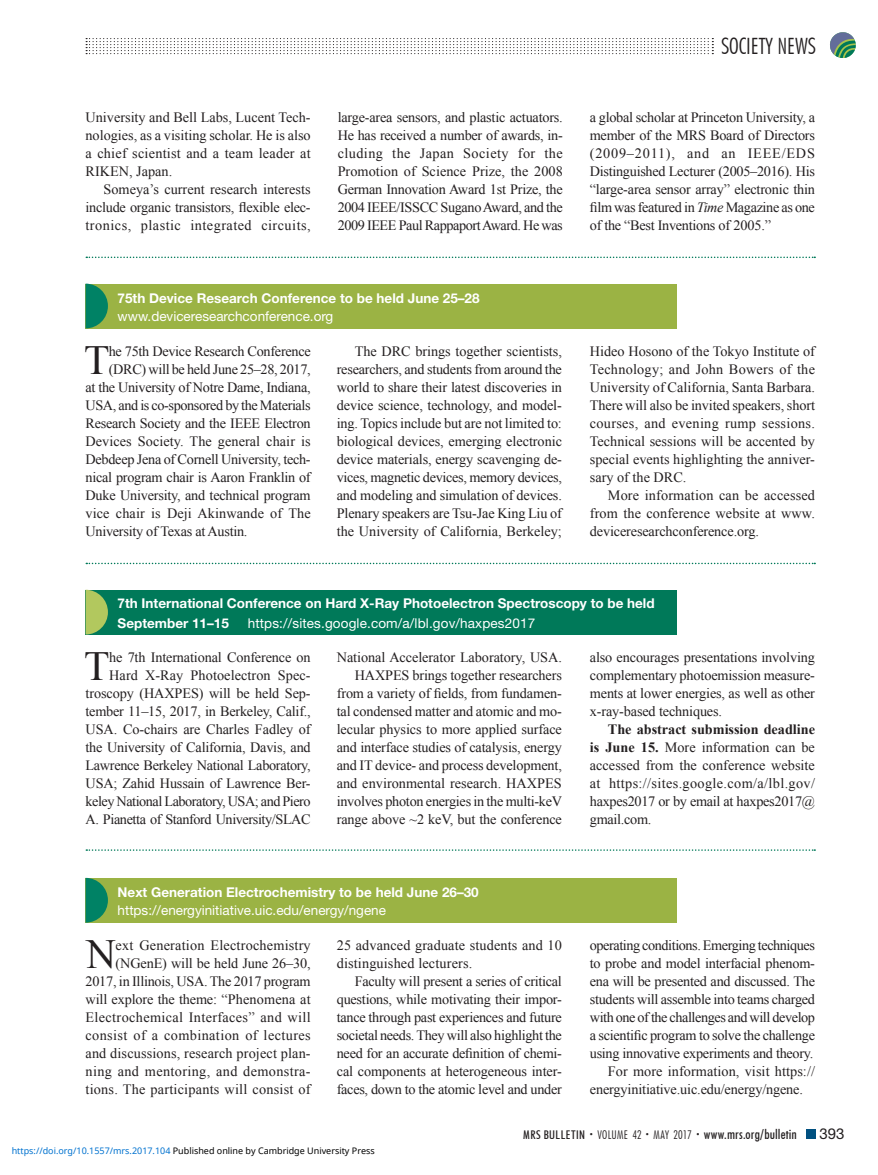
<style>
.page{position:relative;width:878px;height:1175px;background:#fff}
.page>*{position:absolute;margin:0;border:0;box-sizing:border-box;transform-origin:0 0}
.t1{font:41.4px "Times New Roman";color:#231f20}
.t2{font:300 condensed 22.5px "Futura BT";color:#231f20}
.t3{font:15px "Helvetica Neue LT Std";color:#231f20}
.t4{font:14.25px/18px "Times New Roman";letter-spacing:-.01em;color:#231f20;text-align:justify}
.t5{font:14.25px/18px "Times New Roman";letter-spacing:.015em;color:#231f20;text-align:right}
.t6{font:14.25px "Times New Roman";letter-spacing:-.03em;color:#231f20}
.t7{font:14.25px/18px "Times New Roman";letter-spacing:.01em;color:#231f20}
.t8{font:700 13.5px/19.5px "Helvetica Neue LT Std";color:#fff}
.t9{font:13.5px "Helvetica Neue LT Std";color:#fff}
.t10{font:500 condensed 13.5px "Futura BT";letter-spacing:.01em;color:#231f20}
.t11{font:9px "Noto Sans";color:#000}
.s1{font-style:italic}
.s2{font-weight:700}
.s3{color:#0172cf}
.s4{font-size:12px}
.s5{font-weight:300;font-size:7.5px}
.s6{font-weight:300;font-size:12px}
</style>
<div class="page">
<div style="left:806px;top:1130px;width:9px;height:8px;background:#005080"></div>
<svg style="left:830px;top:32px;width:25px;height:26px"></svg>
<svg style="left:86px;top:38px;width:627px;height:16px"></svg>
<div style="left:86px;top:284px;width:591px;height:44px;background:#9bb344"></div>
<svg style="left:86px;top:284px;width:22px;height:44px"></svg>
<div style="left:86px;top:878px;width:591px;height:44px;background:#9bb344"></div>
<svg style="left:86px;top:878px;width:22px;height:44px"></svg>
<div style="left:86px;top:590px;width:591px;height:44px;background:#007959"></div>
<svg style="left:86px;top:590px;width:22px;height:44px"></svg>
<svg style="left:86px;top:256px;width:729px;height:2px"></svg>
<svg style="left:86px;top:562px;width:729px;height:2px"></svg>
<svg style="left:86px;top:849px;width:729px;height:1px"></svg>
<p class="t4" style="left:86px;top:108px;width:227px">University and Bell Labs, Lucent Tech&shy;nologies, as a visiting scholar. He is also a chief scientist and a team leader at RIKEN, Japan.</p>
<p class="t4" style="left:86px;top:180px;width:227px;text-indent:18px">Someya’s current research interests include organic transistors, flexible elec&shy;tronics, plastic integrated circuits,</p>
<h2 class="t2" style="left:721px;top:32px;width:96px">SOCIETY NEWS</h2>
<p class="t4" style="left:337px;top:108px;width:227px">large-area sensors, and plastic actuators.<br>He has received a number of awards, in&shy;cluding the Japan Society for the Promotion of Science Prize, the 2008<br>German Innovation Award 1st Prize, the 2004 IEEE/ISSCC Sugano Award, and the 2009 IEEE Paul Rappaport Award. He was</p>
<p class="t4" style="left:589px;top:108px;width:227px">a global scholar at Princeton University, a member of the MRS Board of Directors (2009–2011), and an IEEE/EDS Distinguished Lecturer (2005–2016). His “large-area sensor array” electronic thin film was featured in <span class="s1">Time</span> Magazine as one of the “Best Inventions of 2005.”</p>
<p class="t8" style="left:118px;top:290px;width:363px">75th Device Research Conference to be held June 25–28</p>
<p class="t9" style="left:118px;top:311px;width:217px">www.deviceresearchconference.org</p>
<h1 class="t1" style="left:84px;top:337px;width:27px">T</h1>
<p class="t4" style="left:109px;top:342px;width:203px">he 75th Device Research Conference</p>
<p class="t4" style="left:109px;top:360px;width:203px">(DRC) will be held June 25–28, 2017,</p>
<p class="t4" style="left:86px;top:378px;width:227px">at the University of Notre Dame, Indiana,</p>
<p class="t4" style="left:86px;top:396px;width:227px">USA, and is co-sponsored by the Materials</p>
<p class="t4" style="left:86px;top:414px;width:227px">Research Society and the IEEE Electron</p>
<p class="t4" style="left:86px;top:432px;width:227px">Devices Society. The general chair is</p>
<p class="t4" style="left:86px;top:450px;width:227px">Debdeep Jena of Cornell University, tech-</p>
<p class="t4" style="left:86px;top:468px;width:227px">nical program chair is Aaron Franklin of</p>
<p class="t4" style="left:86px;top:486px;width:227px">Duke University, and technical program</p>
<p class="t4" style="left:86px;top:504px;width:227px">vice chair is Deji Akinwande of The</p>
<p class="t4" style="left:86px;top:522px;width:163px">University of Texas at Austin.</p>
<p class="t4" style="left:337px;top:342px;width:227px;text-indent:18px">The DRC brings together scientists, researchers, and students from around the world to share their latest discoveries in device science, technology, and model&shy;ing. Topics include but are not limited to: biological devices, emerging electronic device materials, energy scavenging de&shy;vices, magnetic devices, memory devices, and modeling and simulation of devices.<br>Plenary speakers are Tsu-Jae King Liu of the University of California, Berkeley;</p>
<p class="t4" style="left:590px;top:342px;width:227px">Hideo Hosono of the Tokyo Institute of Technology; and John Bowers of the University of California, Santa Barbara.<br>There will also be invited speakers, short courses, and evening rump sessions.<br>Technical sessions will be accented by special events highlighting the anniver&shy;sary of the DRC.</p>
<p class="t4" style="left:590px;top:486px;width:227px;text-indent:18px">More information can be accessed from the conference website at www. deviceresearchconference.org.</p>
<p class="t8" style="left:118px;top:595px;width:538px">7th International Conference on Hard X-Ray Photoelectron Spectroscopy to be held<br>September 11–15</p>
<p class="t9" style="left:248px;top:618px;width:289px">https://sites.google.com/a/lbl.gov/haxpes2017</p>
<p class="t4" style="left:85px;top:648px;width:227px;text-align:right">he 7th International Conference on Hard X-Ray Photoelectron Spec&shy;troscopy (HAXPES) will be held Sep&shy;tember 11–15, 2017, in Berkeley, Calif., USA. Co-chairs are Charles Fadley of the University of California, Davis, and Lawrence Berkeley National Laboratory, USA; Zahid Hussain of Lawrence Ber&shy;keley National Laboratory, USA; and Piero A. Pianetta of Stanford University/SLAC</p>
<p class="t4" style="left:337px;top:648px;width:227px;text-align:right">National Accelerator Laboratory, USA.<br>HAXPES brings together researchers from a variety of fields, from fundamen&shy;tal condensed matter and atomic and mo&shy;lecular physics to more applied surface and interface studies of catalysis, energy and IT device- and process development, and environmental research. HAXPES involves photon energies in the multi-keV range above ~2 keV, but the conference</p>
<p class="t4" style="left:590px;top:648px;width:227px">also encourages presentations involving complementary photoemission measure&shy;ments at lower energies, as well as other x-ray-based techniques.</p>
<h1 class="t1" style="left:84px;top:643px;width:27px">T</h1>
<p class="t4" style="left:590px;top:720px;width:227px;text-indent:18px"><span class="s2">The abstract submission deadline is June 15.</span> More information can be accessed from the conference website at https://sites.google.com/a/lbl.gov/ haxpes2017 or by email at haxpes2017@ gmail.com.</p>
<p class="t8" style="left:118px;top:884px;width:363px">Next Generation Electrochemistry to be held June 26–30</p>
<p class="t9" style="left:118px;top:905px;width:270px">https://energyinitiative.uic.edu/energy/ngene</p>
<p class="t5" style="left:85px;top:936px;width:227px">ext Generation Electrochemistry (NGenE) will be held June 26–30, 2017, in Illinois, USA. The 2017 program will explore the theme: “Phenomena at Electrochemical Interfaces” and will consist of a combination of lectures and discussions, research project plan&shy;ning and mentoring, and demonstra&shy;tions. The participants will consist of</p>
<p class="t7" style="left:337px;top:936px;width:227px">25 advanced graduate students and 10 distinguished lecturers.</p>
<h1 class="t1" style="left:86px;top:931px;width:31px">N</h1>
<p class="t4" style="left:337px;top:972px;width:227px;text-indent:18px">Faculty will present a series of critical questions, while motivating their impor&shy;tance through past experiences and future societal needs. They will also highlight the need for an accurate definition of chemi&shy;cal components at heterogeneous inter&shy;faces, down to the atomic level and under</p>
<p class="t6" style="left:590px;top:937px;width:227px">operating conditions. Emerging techniques</p>
<p class="t4" style="left:590px;top:954px;width:227px">to probe and model interfacial phenom-</p>
<p class="t4" style="left:590px;top:972px;width:227px">ena will be presented and discussed. The</p>
<p class="t4" style="left:590px;top:990px;width:227px">students will assemble into teams charged</p>
<p class="t6" style="left:590px;top:1009px;width:227px">with one of the challenges and will develop</p>
<p class="t4" style="left:590px;top:1026px;width:227px">a scientific program to solve the challenge</p>
<p class="t4" style="left:590px;top:1044px;width:225px">using innovative experiments and theory.</p>
<p class="t4" style="left:608px;top:1062px;width:209px">For more information, visit https://</p>
<p class="t4" style="left:590px;top:1080px;width:215px">energyinitiative.uic.edu/energy/ngene.</p>
<p class="t11" style="left:12px;top:1143px;width:364px"><span class="s3">https://doi.org/10.1557/mrs.2017.104</span> Published online by Cambridge University Press</p>
<p class="t10" style="left:523px;top:1126px;width:275px"><span class="s4">MRS BULLETIN</span> <span class="s5">•</span> <span class="s6">VOLUME 42</span> <span class="s5">•</span> <span class="s6">MAY 2017</span> <span class="s5">•</span> www.mrs.org/bulletin</p>
<p class="t3" style="left:819px;top:1128px;width:27px">393</p>
</div>
